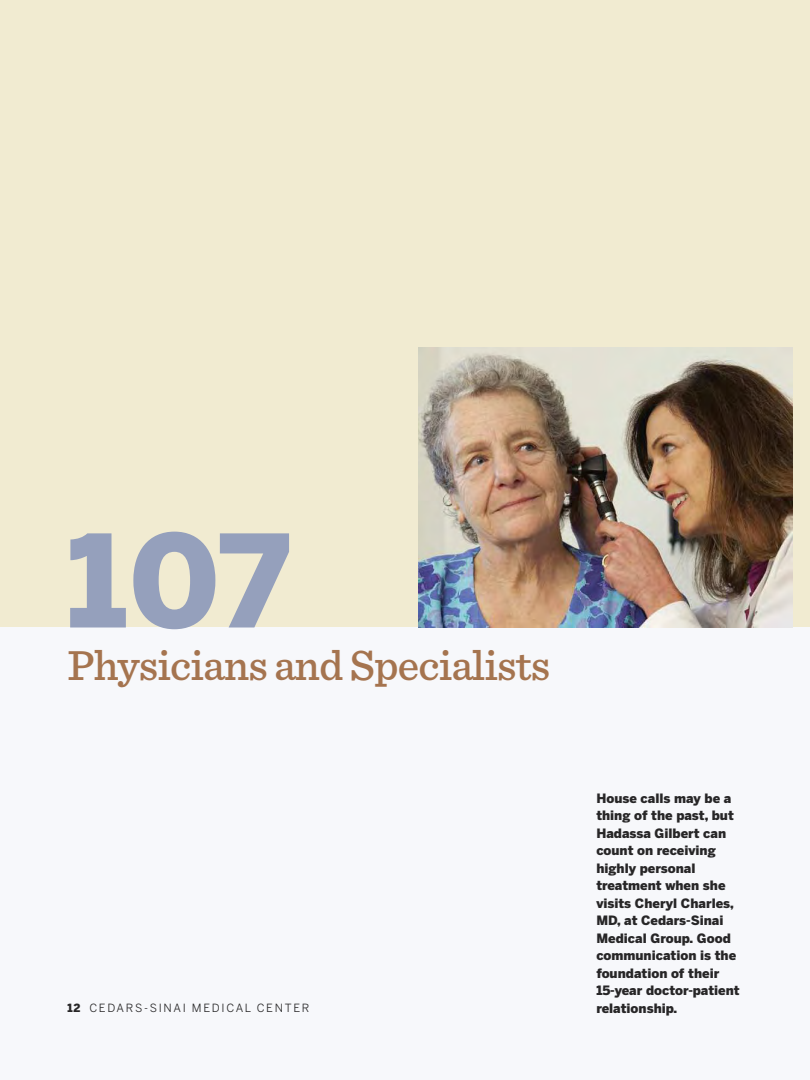
<style>
.page{position:relative;width:810px;height:1080px;background:#fff}
.page>*{position:absolute;margin:0;border:0;box-sizing:border-box;transform-origin:0 0}
.t1{font:900 127.25px "Benton Sans";color:#95a0bc}
.t2{font:500 43.75px "Sentinel";letter-spacing:-.02em;color:#a5744f}
.t3{font:900 12.75px/17.5px "Benton Sans";color:#272627}
.t4{font:11.25px "Benton Sans";letter-spacing:.15em;color:#272627}
.s1{font-weight:900}
</style>
<div class="page">
<div style="left:0;top:0;width:810px;height:628px;background:#f1ebd1"></div>
<div style="left:0;top:628px;width:810px;height:452px;background:#f7f8fb"></div>
<img style="left:419px;top:348px;width:373px;height:280px">
<h1 class="t1" style="left:68px;top:509px;width:222px">107</h1>
<h2 class="t2" style="left:68px;top:650px;width:484px">Physicians and Specialists</h2>
<p class="t3" style="left:596px;top:789px;width:145px">House calls may be a thing of the past, but<br>Hadassa Gilbert can count on receiving highly personal treatment when she visits Cheryl Charles,<br>MD, at Cedars-Sinai<br>Medical Group. Good communication is the foundation of their<br>15-year doctor-patient</p>
<p class="t4" style="left:68px;top:1002px;width:243px"><span class="s1">12</span> CEDARS-SINAI MEDICAL CENTER</p>
<p class="t3" style="left:596px;top:999px;width:82px">relationship.</p>
</div>
